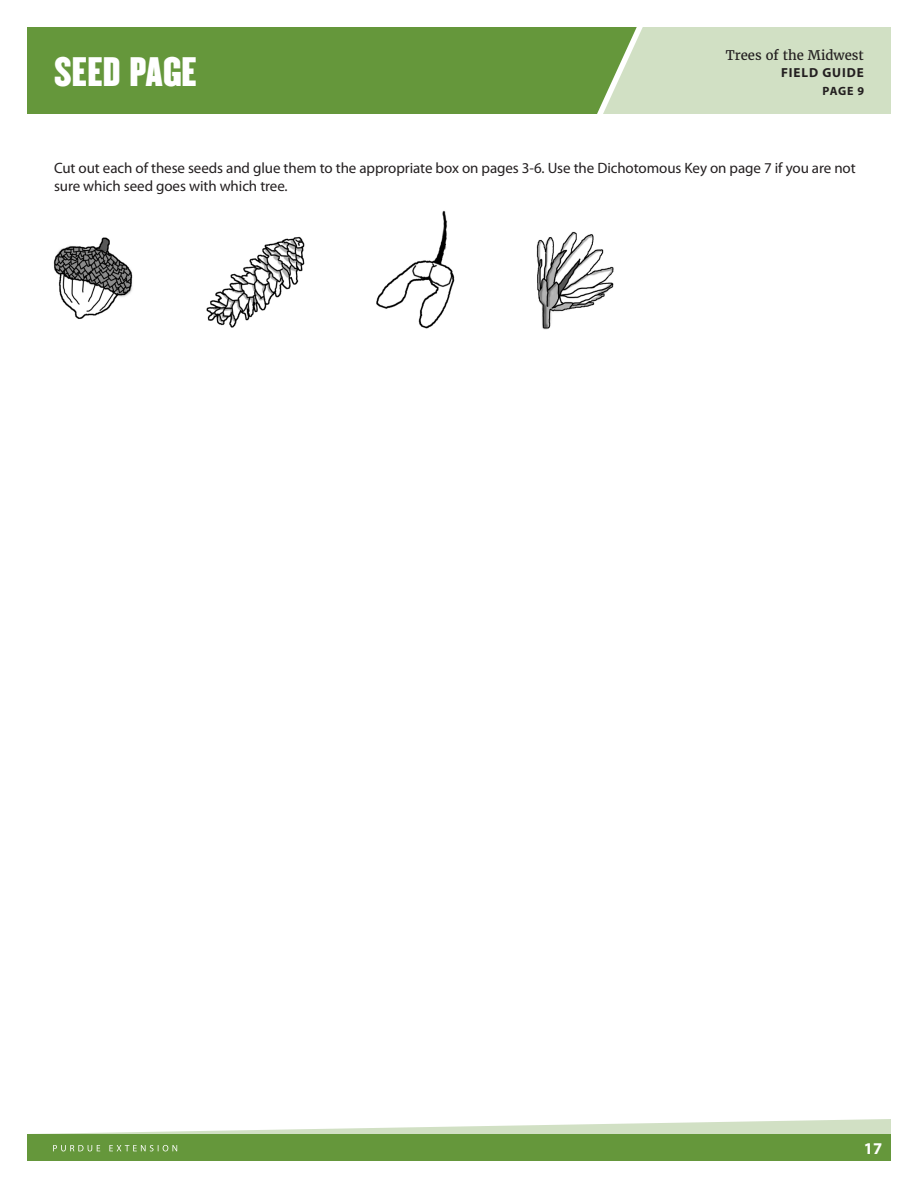
<style>
.page{position:relative;width:918px;height:1188px;background:#fff}
.page>*{position:absolute;margin:0;border:0;box-sizing:border-box;transform-origin:0 0}
.Page_Heading{font:36px "Champion Welterweight";letter-spacing:.01em;color:#fff}
.t1{font:700 16.5px "Myriad Pro";color:#fff}
.Bullets{font:15px/18px "Myriad Pro";letter-spacing:-.005em;color:#231f20}
.t2{font:13.2px "Merriweather";color:#231f20}
.t3{font:700 13.2px "Myriad Pro";letter-spacing:.07em;color:#231f20}
.t4{font:700 12px "Myriad Pro";color:#231f20}
</style>
<div class="page">
<svg style="left:37px;top:1119px;width:854px;height:15px"></svg>
<div style="left:27px;top:27px;width:576px;height:87px;background:#65973b"></div>
<svg style="left:603px;top:27px;width:288px;height:87px;background:#cbdcbd"></svg>
<div style="left:27px;top:1134px;width:864px;height:27px;background:#65973b"></div>
<svg style="left:53px;top:1145px;width:124px;height:6px"></svg>
<img style="left:53px;top:237px;width:80px;height:82px">
<img style="left:206px;top:236px;width:99px;height:92px">
<img style="left:376px;top:210px;width:79px;height:119px">
<img style="left:536px;top:231px;width:78px;height:99px">
<p class="Page_Heading" style="left:54px;top:42px;width:144px">SEED PAGE</p>
<p class="t2" style="left:726px;top:47px;width:140px">Trees of the Midwest</p>
<p class="t3" style="left:781px;top:64px;width:84px">FIELD GUIDE</p>
<p class="t4" style="left:823px;top:84px;width:43px">PAGE 9</p>
<p class="Bullets" style="left:54px;top:159px;width:803px">Cut out each of these seeds and glue them to the appropriate box on pages 3-6. Use the Dichotomous Key on page 7 if you are not sure which seed goes with which tree.</p>
<p class="t1" style="left:864px;top:1137px;width:20px">17</p>
</div>
